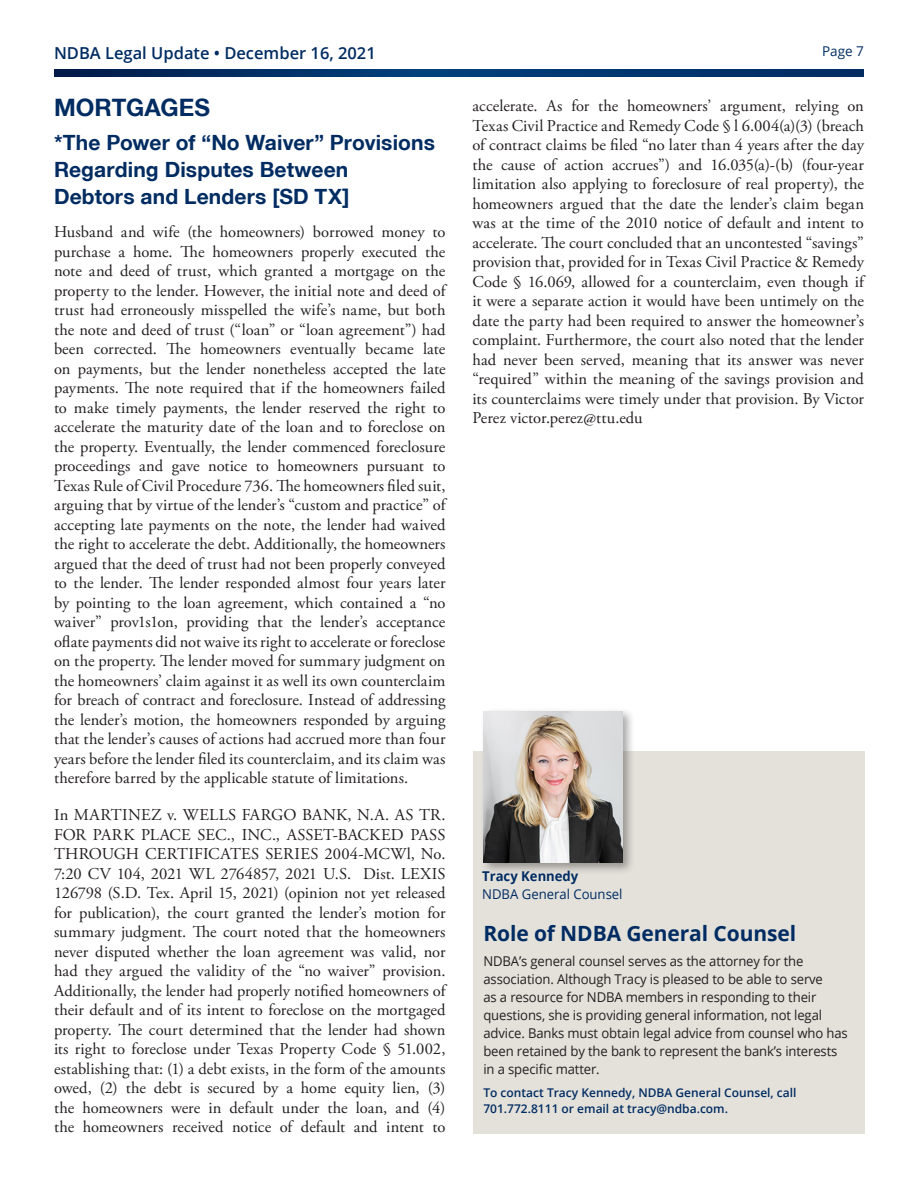
<style>
.page{position:relative;width:918px;height:1188px;background:#fff}
.page>*{position:absolute;margin:0;border:0;box-sizing:border-box;transform-origin:0 0}
.Headings{font:700 24px "Helvetica Neue";color:#002c62}
.Headings-2{font:700 21px/27px "Helvetica Neue";letter-spacing:.005em;color:#002c62}
.Body_text{font:700 21px "Open Sans";letter-spacing:-.005em;color:#002c62}
.t1{font:16.5px/19.5px "Adobe Garamond Pro";letter-spacing:-.005em;color:#231f20;text-align:justify}
.t2{font:600 16.5px "Open Sans";color:#002c62}
.Body_text-2{font:13.5px/18px "Open Sans";letter-spacing:-.01em;color:#231f20}
.Body_text-3{font:13.5px "Open Sans";color:#002c62}
.Body_text-4{font:700 13.5px "Open Sans";color:#002c62}
.t3{font:600 12px/16.5px "Open Sans";color:#002c62}
</style>
<div class="page">
<svg style="left:54px;top:69px;width:810px;height:8px;background:#003269"></svg>
<div style="left:473px;top:752px;width:392px;height:382px;background:#e4e1db"></div>
<div style="left:480px;top:708px;width:155px;height:167px;background:#231f20;opacity:.4"></div>
<img style="left:483px;top:711px;width:139px;height:151px">
<p class="t2" style="left:54px;top:41px;width:323px">NDBA Legal Update • December 16, 2021</p>
<p class="Body_text-3" style="left:822px;top:42px;width:43px">Page 7</p>
<p class="Headings" style="left:54px;top:97px;width:157px">MORTGAGES</p>
<p class="Headings-2" style="left:54px;top:131px;width:383px">*The Power of “No Waiver” Provisions<br>Regarding Disputes Between<br>Debtors and Lenders [SD TX]</p>
<p class="t1" style="left:54px;top:223px;width:393px">Husband and wife (the homeowners) borrowed money to purchase a home. The homeowners properly executed the note and deed of trust, which granted a mortgage on the property to the lender. However, the initial note and deed of trust had erroneously misspelled the wife’s name, but both the note and deed of trust (“loan” or “loan agreement”) had been corrected. The homeowners eventually became late on payments, but the lender nonetheless accepted the late payments. The note required that if the homeowners failed to make timely payments, the lender reserved the right to accelerate the maturity date of the loan and to foreclose on the property. Eventually, the lender commenced foreclosure proceedings and gave notice to homeowners pursuant to Texas Rule of Civil Procedure 736. The homeowners filed suit, arguing that by virtue of the lender’s “custom and practice” of accepting late payments on the note, the lender had waived the right to accelerate the debt. Additionally, the homeowners argued that the deed of trust had not been properly conveyed to the lender. The lender responded almost four years later by pointing to the loan agreement, which contained a “no waiver” prov1s1on, providing that the lender’s acceptance oflate payments did not waive its right to accelerate or foreclose on the property. The lender moved for summary judgment on the homeowners’ claim against it as well its own counterclaim for breach of contract and foreclosure. Instead of addressing the lender’s motion, the homeowners responded by arguing that the lender’s causes of actions had accrued more than four years before the lender filed its counterclaim, and its claim was therefore barred by the applicable statute of limitations.</p>
<p class="t1" style="left:54px;top:806px;width:393px">In MARTINEZ v. WELLS FARGO BANK, N.A. AS TR.<br>FOR PARK PLACE SEC., INC., ASSET-BACKED PASS THROUGH CERTIFICATES SERIES 2004-MCWl, No.<br>7:20 CV 104, 2021 WL 2764857, 2021 U.S. Dist. LEXIS 126798 (S.D. Tex. April 15, 2021) (opinion not yet released for publication), the court granted the lender’s motion for summary judgment. The court noted that the homeowners never disputed whether the loan agreement was valid, nor had they argued the validity of the “no waiver” provision.<br>Additionally, the lender had properly notified homeowners of their default and of its intent to foreclose on the mortgaged property. The court determined that the lender had shown its right to foreclose under Texas Property Code § 51.002, establishing that: (1) a debt exists, in the form of the amounts owed, (2) the debt is secured by a home equity lien, (3) the homeowners were in default under the loan, and (4) the homeowners received notice of default and intent to</p>
<p class="t1" style="left:472px;top:97px;width:393px">accelerate. As for the homeowners’ argument, relying on Texas Civil Practice and Remedy Code § l 6.004(a)(3) (breach of contract claims be filed “no later than 4 years after the day the cause of action accrues”) and 16.035(a)-(b) (four-year limitation also applying to foreclosure of real property), the homeowners argued that the date the lender’s claim began was at the time of the 2010 notice of default and intent to accelerate. The court concluded that an uncontested “savings” provision that, provided for in Texas Civil Practice &amp; Remedy Code § 16.069, allowed for a counterclaim, even though if it were a separate action it would have been untimely on the date the party had been required to answer the homeowner’s complaint. Furthermore, the court also noted that the lender had never been served, meaning that its answer was never “required” within the meaning of the savings provision and its counterclaims were timely under that provision. By Victor Perez victor.perez@ttu.edu</p>
<p class="Body_text-4" style="left:482px;top:867px;width:98px">Tracy Kennedy</p>
<p class="Body_text-3" style="left:482px;top:885px;width:142px">NDBA General Counsel</p>
<p class="Body_text" style="left:483px;top:918px;width:314px">Role of NDBA General Counsel</p>
<p class="Body_text-2" style="left:483px;top:951px;width:366px">NDBA’s general counsel serves as the attorney for the association. Although Tracy is pleased to be able to serve<br>as a resource for NDBA members in responding to their questions, she is providing general information, not legal advice. Banks must obtain legal advice from counsel who has been retained by the bank to represent the bank’s interests in a specific matter.</p>
<p class="t3" style="left:483px;top:1084px;width:315px">To contact Tracy Kennedy, NDBA General Counsel, call<br>701.772.8111 or email at tracy@ndba.com.</p>
</div>
